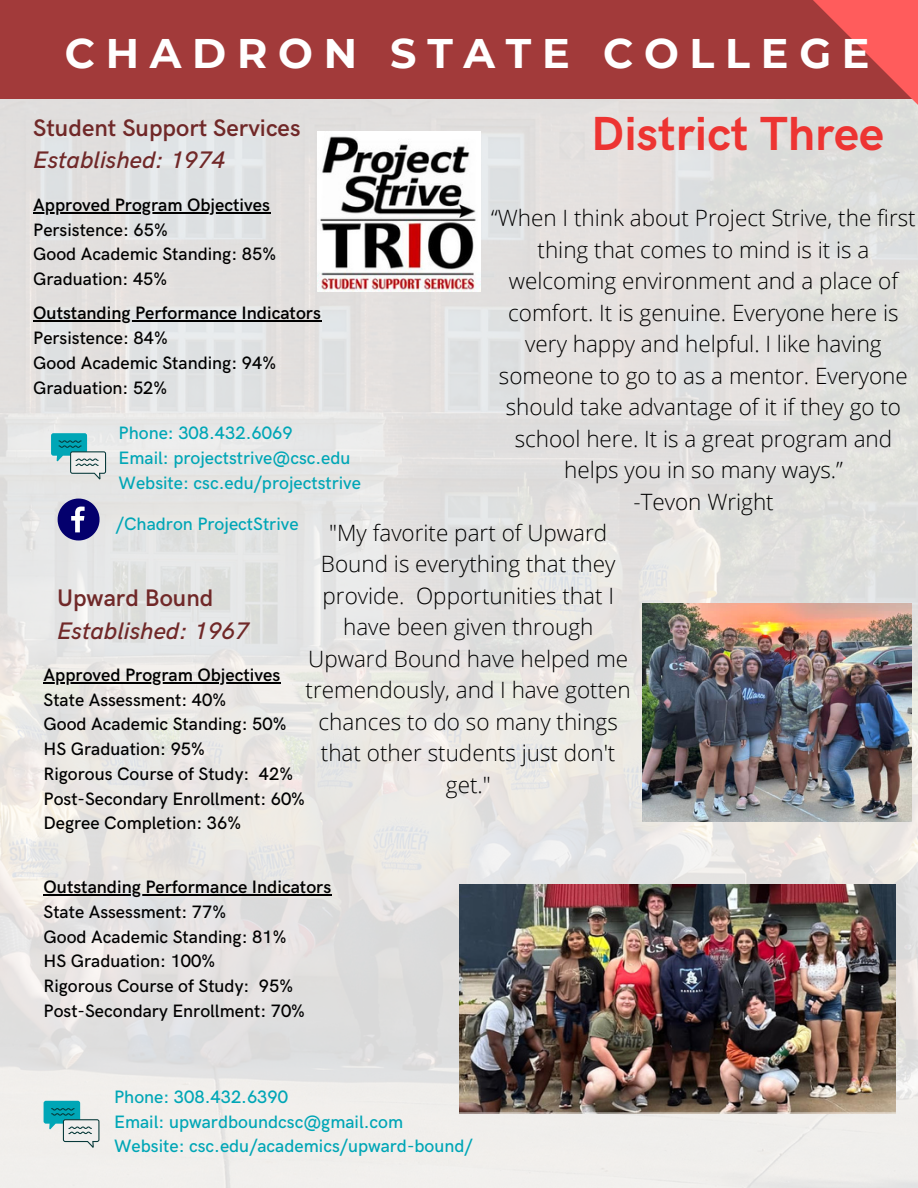
<style>
.page{position:relative;width:918px;height:1188px;background:#fff}
.page>*{position:absolute;margin:0;border:0;box-sizing:border-box;transform-origin:0 0}
.t1{font:700 48px "HK Grotesk";color:#ed3432}
.t2{font:700 41.25px "Montserrat";letter-spacing:.26em;color:#fff}
.t3{font:600 24px "HK Grotesk";color:#702828}
.t4{font:italic 500 24px "HK Grotesk";color:#702828}
.t5{font:300 22.5px/31.5px "Open Sans";color:#000;text-align:center}
.t6{font:500 18px/24.8px "HK Grotesk";color:#000}
.t7{font:500 18px/24.8px "HK Grotesk";color:#00a6b6}
.t8{font:600 18px "HK Grotesk";color:#000}
</style>
<div class="page">
<img style="left:0;top:99px;width:918px;height:1089px">
<div style="left:0;top:0;width:918px;height:99px;background:#a23a3a"></div>
<svg style="left:712px;top:0;width:206px;height:159px"></svg>
<svg style="left:51px;top:433px;width:55px;height:46px;background:#94c6ca"></svg>
<svg style="left:58px;top:499px;width:41px;height:41px;background:#474491"></svg>
<svg style="left:44px;top:1101px;width:55px;height:47px;background:#99c9cc"></svg>
<img style="left:459px;top:884px;width:437px;height:230px">
<img style="left:643px;top:603px;width:269px;height:219px">
<img style="left:318px;top:132px;width:163px;height:159px">
<hr style="left:33px;top:212px;width:237px;height:1px;background:#000">
<hr style="left:44px;top:682px;width:237px;height:1px;background:#000">
<hr style="left:44px;top:894px;width:288px;height:1px;background:#000">
<hr style="left:33px;top:321px;width:288px;height:1px;background:#000">
<h2 class="t2" style="left:65px;top:28px;width:806px">CHADRON STATE COLLEGE</h2>
<p class="t3" style="left:33px;top:114px;width:269px">Student Support Services</p>
<p class="t4" style="left:33px;top:147px;width:194px">Established: 1974</p>
<h1 class="t1" style="left:591px;top:107px;width:294px">District Three</h1>
<p class="t8" style="left:33px;top:195px;width:238px">Approved Program Objectives</p>
<p class="t6" style="left:33px;top:218px;width:244px">Persistence: 65%<br>Good Academic Standing: 85%<br>Graduation: 45%</p>
<p class="t5" style="left:491px;top:202px;width:426px">“When I think about Project Strive, the first thing that comes to mind is it is a welcoming environment and a place of comfort. It is genuine. Everyone here is very happy and helpful. I like having someone to go to as a mentor. Everyone should take advantage of it if they go to school here. It is a great program and helps you in so many ways.”<br>-Tevon Wright</p>
<p class="t8" style="left:33px;top:303px;width:289px">Outstanding Performance Indicators</p>
<p class="t6" style="left:33px;top:326px;width:244px">Persistence: 84%<br>Good Academic Standing: 94%<br>Graduation: 52%</p>
<p class="t7" style="left:119px;top:421px;width:244px">Phone: 308.432.6069<br>Email: projectstrive@csc.edu<br>Website: csc.edu/projectstrive</p>
<p class="t7" style="left:116px;top:513px;width:184px">/Chadron ProjectStrive</p>
<p class="t5" style="left:306px;top:516px;width:327px">"My favorite part of Upward<br>Bound is everything that they provide. Opportunities that I have been given through<br>Upward Bound have helped me tremendously, and I have gotten chances to do so many things that other students just don't get."</p>
<p class="t3" style="left:57px;top:585px;width:158px">Upward Bound</p>
<p class="t4" style="left:57px;top:617px;width:194px">Established: 1967</p>
<p class="t8" style="left:44px;top:665px;width:238px">Approved Program Objectives</p>
<p class="t6" style="left:44px;top:688px;width:263px">State Assessment: 40%<br>Good Academic Standing: 50%<br>HS Graduation: 95%<br>Rigorous Course of Study: 42%<br>Post-Secondary Enrollment: 60%<br>Degree Completion: 36%</p>
<p class="t8" style="left:44px;top:877px;width:289px">Outstanding Performance Indicators</p>
<p class="t6" style="left:44px;top:900px;width:263px">State Assessment: 77%<br>Good Academic Standing: 81%<br>HS Graduation: 100%<br>Rigorous Course of Study: 95%<br>Post-Secondary Enrollment: 70%</p>
<p class="t7" style="left:114px;top:1085px;width:360px">Phone: 308.432.6390<br>Email: upwardboundcsc@gmail.com<br>Website: csc.edu/academics/upward-bound/</p>
</div>
